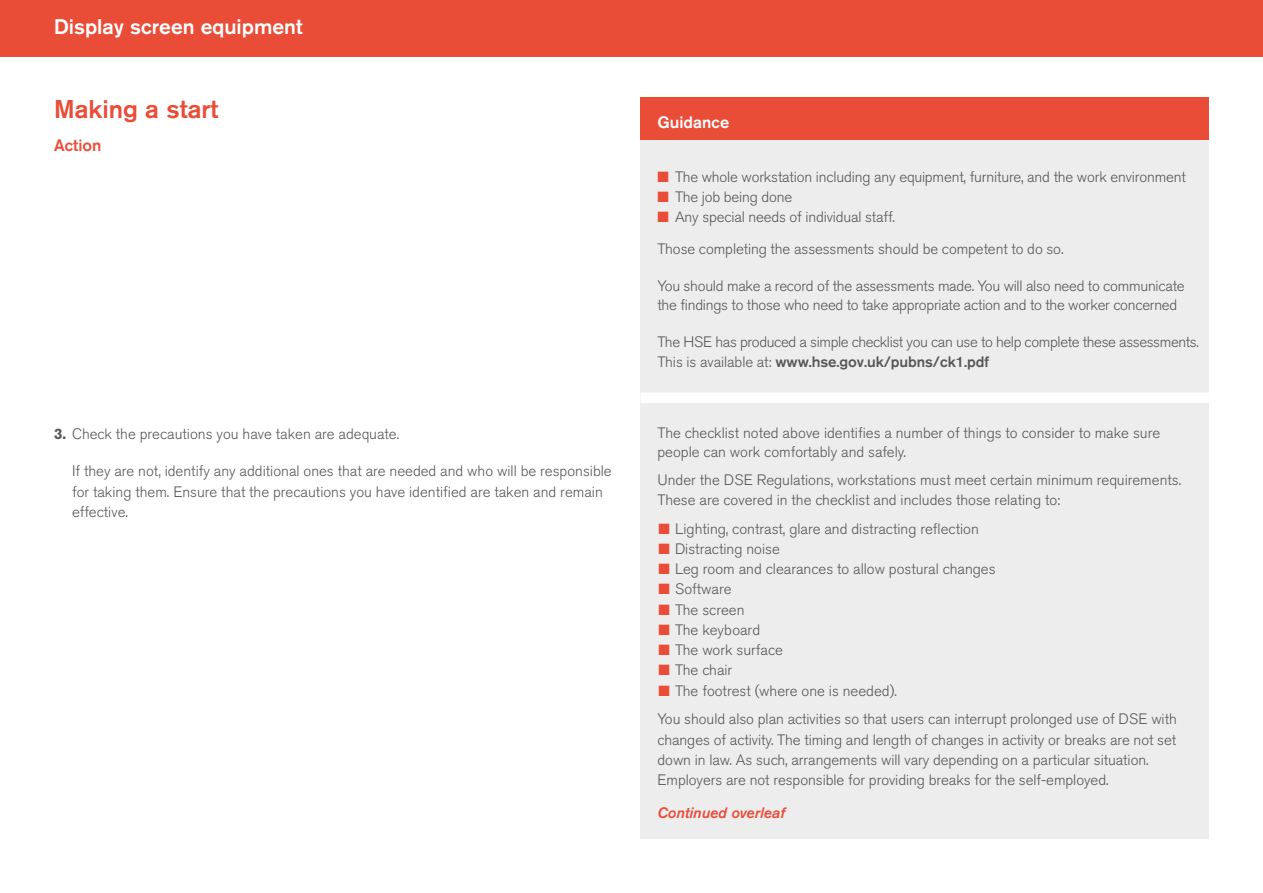
<style>
.page{position:relative;width:1263px;height:893px;background:#fff}
.page>*{position:absolute;margin:0;border:0;box-sizing:border-box;transform-origin:0 0}
.t1{font:500 25.5px "Akzidenz Grotesk BQ";color:#e94d38}
.t2{font:500 21px "Akzidenz Grotesk BQ";color:#fff}
.t3{font:500 16.5px "Akzidenz Grotesk BQ";color:#fff}
.t4{font:500 16.5px "Akzidenz Grotesk BQ";color:#e94d38}
.t5{font:300 15px/20.2px "Akzidenz Grotesk BQ";letter-spacing:-.005em;color:#575756}
.t6{font:300 15px/20.2px "Akzidenz Grotesk BQ";letter-spacing:-.025em;color:#575756}
.t7{font:italic 15px "Akzidenz Grotesk BQ Med";color:#e94d38}
.s1{font-weight:700}
.s2{color:#e94d38}
.s3{font-weight:500}
</style>
<div class="page">
<div style="left:0;top:0;width:1263px;height:56px;background:#e94d38"></div>
<div style="left:640px;top:98px;width:569px;height:741px;background:#ededed"></div>
<div style="left:640px;top:393px;width:569px;height:10px;background:#fff"></div>
<div style="left:640px;top:98px;width:569px;height:42px;background:#e94d38"></div>
<h2 class="t2" style="left:54px;top:14px;width:250px">Display screen equipment</h2>
<h1 class="t1" style="left:54px;top:93px;width:166px">Making a start</h1>
<p class="t4" style="left:54px;top:135px;width:49px">Action</p>
<p class="t5" style="left:54px;top:424px;width:347px"><span class="s1">3.</span> Check the precautions you have taken are adequate.</p>
<p class="t5" style="left:72px;top:461px;width:541px">If they are not, identify any additional ones that are needed and who will be responsible for taking them. Ensure that the precautions you have identified are taken and remain effective.</p>
<p class="t3" style="left:657px;top:112px;width:73px">Guidance</p>
<p class="t5" style="left:657px;top:166px;width:530px"><span class="s2">■</span> The whole workstation including any equipment, furniture, and the work environment</p>
<p class="t5" style="left:657px;top:187px;width:136px"><span class="s2">■</span> The job being done</p>
<p class="t5" style="left:657px;top:201px;width:407px;line-height:32.2px"><span class="s2">■</span> Any special needs of individual staff.<br>Those completing the assessments should be competent to do so.</p>
<p class="t5" style="left:657px;top:276px;width:529px;line-height:19.5px">You should make a record of the assessments made. You will also need to communicate the findings to those who need to take appropriate action and to the worker concerned</p>
<p class="t6" style="left:657px;top:332px;width:543px">The HSE has produced a simple checklist you can use to help complete these assessments.<br>This is available at: <span class="s3">www.hse.gov.uk/pubns/ck1.pdf</span></p>
<p class="t5" style="left:657px;top:423px;width:504px;line-height:19.5px">The checklist noted above identifies a number of things to consider to make sure people can work comfortably and safely.</p>
<p class="t5" style="left:657px;top:471px;width:525px;line-height:19.5px">Under the DSE Regulations, workstations must meet certain minimum requirements.<br>These are covered in the checklist and includes those relating to:</p>
<p class="t5" style="left:658px;top:519px;width:322px"><span class="s2">■</span> Lighting, contrast, glare and distracting reflection</p>
<p class="t5" style="left:658px;top:539px;width:123px"><span class="s2">■</span> Distracting noise</p>
<p class="t5" style="left:658px;top:559px;width:339px"><span class="s2">■</span> Leg room and clearances to allow postural changes</p>
<p class="t5" style="left:658px;top:579px;width:75px"><span class="s2">■</span> Software</p>
<p class="t5" style="left:658px;top:600px;width:88px"><span class="s2">■</span> The screen</p>
<p class="t5" style="left:658px;top:620px;width:103px"><span class="s2">■</span> The keyboard</p>
<p class="t5" style="left:658px;top:640px;width:126px"><span class="s2">■</span> The work surface</p>
<p class="t5" style="left:658px;top:660px;width:75px"><span class="s2">■</span> The chair</p>
<p class="t5" style="left:657px;top:676px;width:521px;line-height:28.8px"><span class="s2">■</span> The footrest (where one is needed).<br>You should also plan activities so that users can interrupt prolonged use of DSE with</p>
<p class="t5" style="left:657px;top:730px;width:520px">changes of activity. The timing and length of changes in activity or breaks are not set down in law. As such, arrangements will vary depending on a particular situation.<br>Employers are not responsible for providing breaks for the self-employed.</p>
<p class="t7" style="left:657px;top:804px;width:129px">Continued overleaf</p>
</div>
